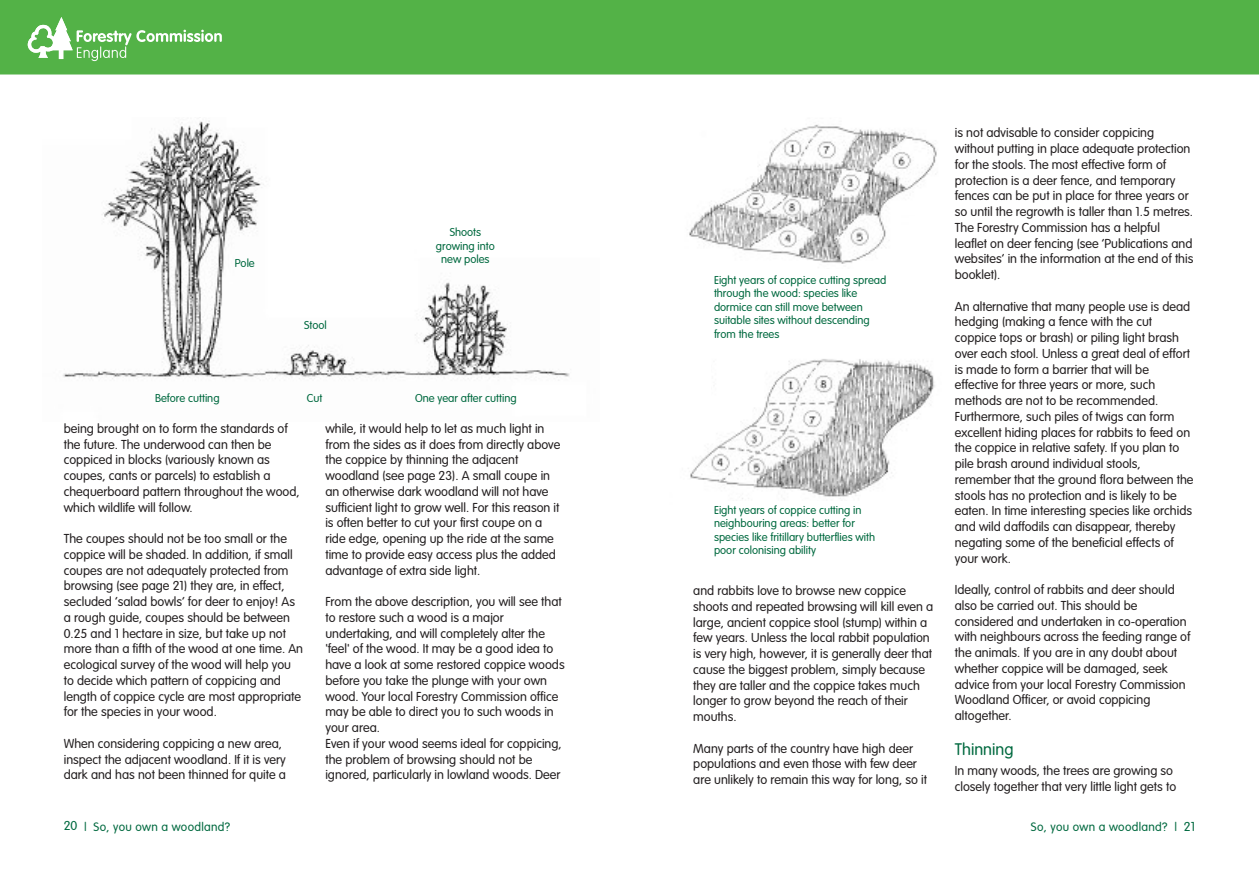
<style>
.page{position:relative;width:1259px;height:893px;background:#fff}
.page>*{position:absolute;margin:0;border:0;box-sizing:border-box;transform-origin:0 0}
.t1{font:300 16.5px "VAG Rounded";color:#00693f}
.t2{font:300 12.75px/15.8px "VAG Rounded";color:#231f20}
.t3{font:300 12px "VAG Rounded";letter-spacing:.025em;color:#00693f}
.t4{font:300 11.25px/13.5px "VAG Rounded";color:#00693f}
.s1{font-size:12.75px}
</style>
<div class="page">
<div style="left:0;top:0;width:1259px;height:76px;background:#53b247"></div>
<svg style="left:28px;top:17px;width:194px;height:44px"></svg>
<hr style="left:0;top:75px;width:1259px;height:3px;background:#fff">
<img style="left:690px;top:359px;width:245px;height:140px">
<img style="left:689px;top:124px;width:248px;height:140px">
<div style="left:650px;top:349px;width:60px;height:72px;background:#fff"></div>
<div style="left:908px;top:216px;width:36px;height:58px;background:#fff"></div>
<img style="left:63px;top:121px;width:507px;height:258px">
<p class="t4" style="left:235px;top:258px;width:22px">Pole</p>
<p class="t4" style="left:155px;top:392px;width:66px">Before cutting</p>
<p class="t4" style="left:304px;top:320px;width:24px">Stool</p>
<p class="t4" style="left:307px;top:392px;width:17px">Cut</p>
<p class="t4" style="left:436px;top:226px;width:60px;text-align:center">Shoots growing into new poles</p>
<p class="t4" style="left:415px;top:392px;width:103px">One year after cutting</p>
<p class="t2" style="left:64px;top:422px;width:237px">being brought on to form the standards of the future. The underwood can then be coppiced in blocks (variously known as coupes, cants or parcels) to establish a chequerboard pattern throughout the wood, which wildlife will follow.</p>
<p class="t2" style="left:64px;top:532px;width:241px">The coupes should not be too small or the coppice will be shaded. In addition, if small coupes are not adequately protected from browsing (see page 21) they are, in effect, secluded ‘salad bowls’ for deer to enjoy! As a rough guide, coupes should be between 0.25 and 1 hectare in size, but take up not more than a fifth of the wood at one time. An ecological survey of the wood will help you to decide which pattern of coppicing and length of coppice cycle are most appropriate for the species in your wood.</p>
<p class="t2" style="left:64px;top:736px;width:224px">When considering coppicing a new area, inspect the adjacent woodland. If it is very dark and has not been thinned for quite a</p>
<p class="t3" style="left:64px;top:821px;width:168px"><span class="s1">20</span> | So, you own a woodland?</p>
<p class="t2" style="left:325px;top:421px;width:236px">while, it would help to let as much light in from the sides as it does from directly above the coppice by thinning the adjacent woodland (see page 23). A small coupe in an otherwise dark woodland will not have sufficient light to grow well. For this reason it is often better to cut your first coupe on a ride edge, opening up the ride at the same time to provide easy access plus the added advantage of extra side light.</p>
<p class="t2" style="left:325px;top:595px;width:241px">From the above description, you will see that to restore such a wood is a major undertaking, and will completely alter the 'feel' of the wood. It may be a good idea to have a look at some restored coppice woods before you take the plunge with your own wood. Your local Forestry Commission office may be able to direct you to such woods in your area.<br>Even if your wood seems ideal for coppicing, the problem of browsing should not be ignored, particularly in lowland woods. Deer</p>
<p class="t4" style="left:714px;top:274px;width:174px">Eight years of coppice cutting spread through the wood: species like dormice can still move between suitable sites without descending from the trees</p>
<p class="t4" style="left:714px;top:504px;width:162px">Eight years of coppice cutting in neighbouring areas: better for species like fritillary butterflies with poor colonising ability</p>
<p class="t2" style="left:693px;top:584px;width:241px">and rabbits love to browse new coppice shoots and repeated browsing will kill even a large, ancient coppice stool (stump) within a few years. Unless the local rabbit population is very high, however, it is generally deer that cause the biggest problem, simply because they are taller and the coppice takes much longer to grow beyond the reach of their mouths.</p>
<p class="t2" style="left:693px;top:741px;width:235px">Many parts of the country have high deer populations and even those with few deer are unlikely to remain this way for long, so it</p>
<p class="t2" style="left:955px;top:126px;width:240px">is not advisable to consider coppicing without putting in place adequate protection for the stools. The most effective form of protection is a deer fence, and temporary fences can be put in place for three years or so until the regrowth is taller than 1.5 metres.<br>The Forestry Commission has a helpful leaflet on deer fencing (see ‘Publications and websites’ in the information at the end of this booklet).</p>
<p class="t2" style="left:955px;top:299px;width:240px">An alternative that many people use is dead hedging (making a fence with the cut coppice tops or brash) or piling light brash over each stool. Unless a great deal of effort is made to form a barrier that will be effective for three years or more, such methods are not to be recommended.<br>Furthermore, such piles of twigs can form excellent hiding places for rabbits to feed on the coppice in relative safety. If you plan to pile brash around individual stools, remember that the ground flora between the stools has no protection and is likely to be eaten. In time interesting species like orchids and wild daffodils can disappear, thereby negating some of the beneficial effects of your work.</p>
<p class="t2" style="left:955px;top:583px;width:237px">Ideally, control of rabbits and deer should also be carried out. This should be considered and undertaken in co-operation with neighbours across the feeding range of the animals. If you are in any doubt about whether coppice will be damaged, seek advice from your local Forestry Commission Woodland Officer, or avoid coppicing altogether.</p>
<p class="t1" style="left:955px;top:743px;width:60px">Thinning</p>
<p class="t2" style="left:955px;top:764px;width:223px">In many woods, the trees are growing so closely together that very little light gets to</p>
<p class="t3" style="left:1031px;top:821px;width:166px">So, you own a woodland? | <span class="s1">21</span></p>
</div>
